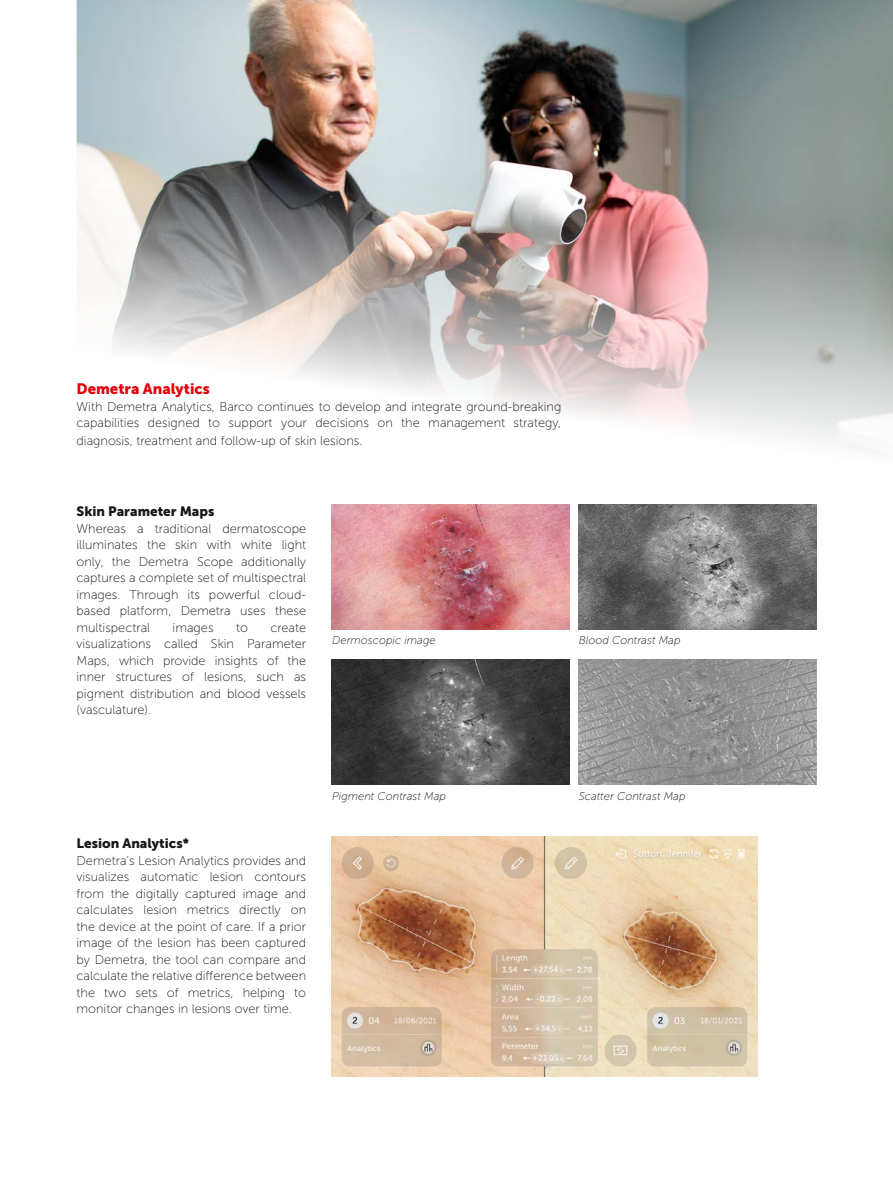
<style>
.page{position:relative;width:893px;height:1187px;background:#fff}
.page>*{position:absolute;margin:0;border:0;box-sizing:border-box;transform-origin:0 0}
.t1{font:15px "Museo Sans 900";color:#e3000b}
.t2{font:13.5px "Museo Sans 900";color:#181716}
.t3{font:12.75px/16.5px "Museo Sans 100";color:#181716;text-align:justify}
.t4{font:italic 11.25px "Museo Sans 100";color:#181716}
</style>
<div class="page">
<img style="left:77px;top:0;width:816px;height:453px">
<img style="left:331px;top:505px;width:239px;height:125px">
<img style="left:578px;top:505px;width:238px;height:125px">
<img style="left:331px;top:659px;width:239px;height:125px">
<img style="left:578px;top:659px;width:238px;height:125px">
<img style="left:332px;top:836px;width:425px;height:240px">
<p class="t1" style="left:77px;top:380px;width:135px">Demetra Analytics</p>
<p class="t3" style="left:77px;top:398px;width:486px">With Demetra Analytics, Barco continues to develop and integrate ground-breaking capabilities designed to support your decisions on the management strategy,</p>
<p class="t3" style="left:77px;top:432px;width:287px">diagnosis, treatment and follow-up of skin lesions.</p>
<p class="t2" style="left:77px;top:504px;width:139px">Skin Parameter Maps</p>
<p class="t3" style="left:77px;top:520px;width:231px">Whereas a traditional dermatoscope illuminates the skin with white light only, the Demetra Scope additionally captures a complete set of multispectral images. Through its powerful cloud&shy;based platform, Demetra uses these multispectral</p>
<p class="t3" style="left:173px;top:619px;width:42px">images</p>
<p class="t3" style="left:236px;top:619px;width:13px">to</p>
<p class="t3" style="left:77px;top:619px;width:231px;text-indent:194px">create visualizations called Skin Parameter Maps, which provide insights of the inner structures of lesions, such as pigment distribution and blood vessels (vasculature).</p>
<p class="t4" style="left:332px;top:634px;width:105px">Dermoscopic image</p>
<p class="t4" style="left:579px;top:634px;width:103px">Blood Contrast Map</p>
<p class="t2" style="left:77px;top:835px;width:114px">Lesion Analytics*</p>
<p class="t3" style="left:77px;top:852px;width:231px">Demetra’s Lesion Analytics provides and visualizes automatic lesion contours from the digitally captured image and calculates lesion metrics directly on the device at the point of care. If a prior image of the lesion has been captured by Demetra, the tool can compare and calculate the relative difference between the two sets of metrics, helping to monitor changes in lesions over time.</p>
<p class="t4" style="left:332px;top:789px;width:115px">Pigment Contrast Map</p>
<p class="t4" style="left:579px;top:789px;width:108px">Scatter Contrast Map</p>
</div>
